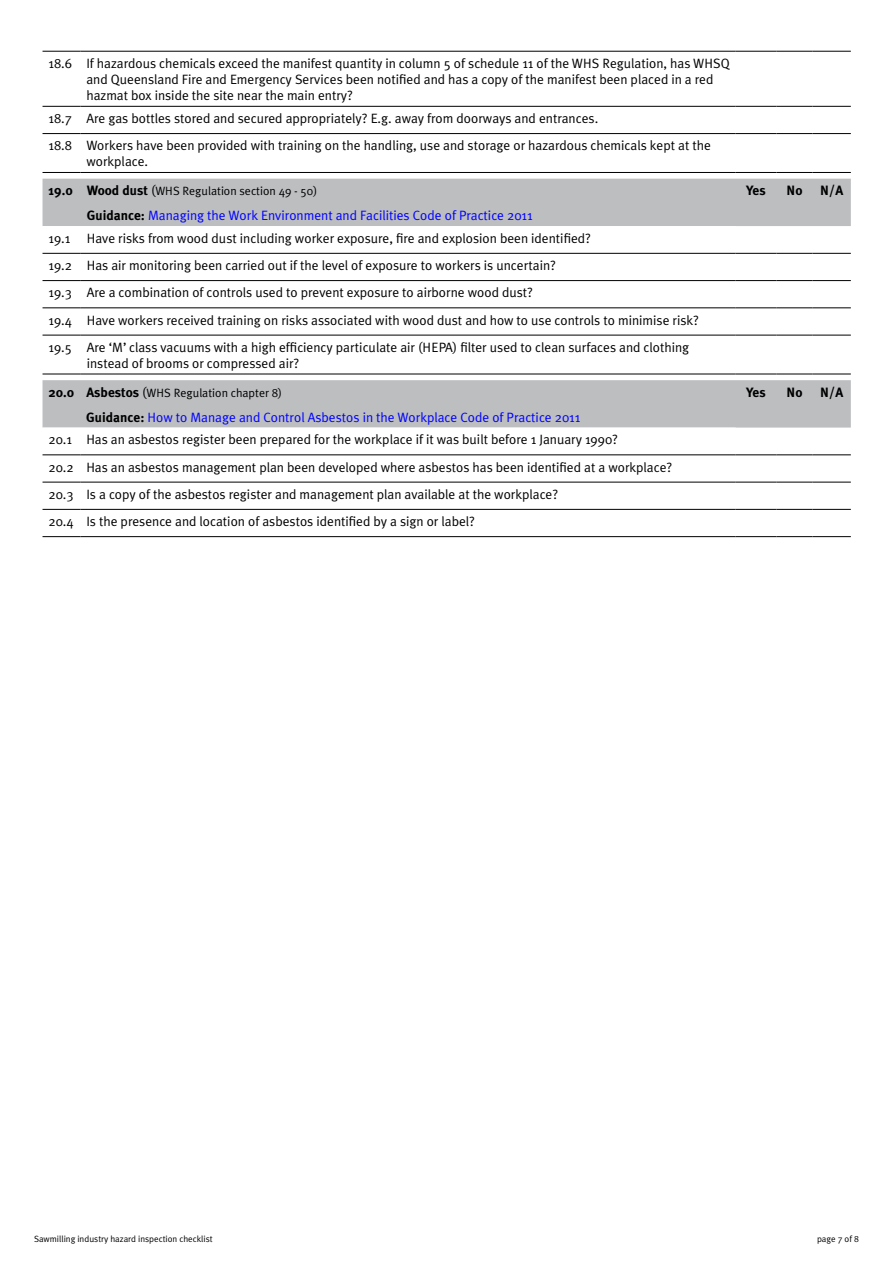
<style>
.page{position:relative;width:893px;height:1263px;background:#fff}
.page>*{position:absolute;margin:0;border:0;box-sizing:border-box;transform-origin:0 0}
.t1{font:13.5px/27.3px "Meta Plus Normal";color:#000}
.t2{font:700 13.5px "Meta Plus";color:#000}
.t3{font:12px "Meta Plus Normal";color:#000}
.t4{font:9px "Meta Plus Normal";color:#000}
.s1{font-family:"Meta Plus";font-weight:700;font-size:13.5px}
.s2{font-size:13.5px}
.s3{font-family:"Meta Plus";font-weight:700}
.s4{color:#00f}
</style>
<div class="page">
<svg style="left:43px;top:105px;width:693px;height:30px"></svg>
<hr style="left:43px;top:51px;width:37px;height:1px;background:#000">
<hr style="left:80px;top:51px;width:656px;height:1px;background:#000">
<hr style="left:736px;top:51px;width:40px;height:1px;background:#000">
<hr style="left:776px;top:51px;width:37px;height:1px;background:#000">
<hr style="left:813px;top:51px;width:38px;height:1px;background:#000">
<hr style="left:43px;top:106px;width:37px;height:1px;background:#000">
<hr style="left:80px;top:106px;width:656px;height:1px;background:#000">
<hr style="left:736px;top:106px;width:40px;height:1px;background:#000">
<hr style="left:776px;top:106px;width:37px;height:1px;background:#000">
<hr style="left:813px;top:106px;width:38px;height:1px;background:#000">
<hr style="left:43px;top:133px;width:37px;height:1px;background:#000">
<hr style="left:80px;top:133px;width:656px;height:1px;background:#000">
<hr style="left:736px;top:133px;width:40px;height:1px;background:#000">
<hr style="left:776px;top:133px;width:37px;height:1px;background:#000">
<hr style="left:813px;top:133px;width:38px;height:1px;background:#000">
<hr style="left:43px;top:172px;width:37px;height:1px;background:#000">
<hr style="left:80px;top:172px;width:656px;height:1px;background:#000">
<hr style="left:736px;top:172px;width:40px;height:1px;background:#000">
<hr style="left:776px;top:172px;width:37px;height:1px;background:#000">
<hr style="left:813px;top:172px;width:38px;height:1px;background:#000">
<div style="left:43px;top:179px;width:808px;height:47px;background:#bcbec0"></div>
<svg style="left:43px;top:252px;width:693px;height:122px"></svg>
<hr style="left:43px;top:253px;width:38px;height:1px;background:#000">
<hr style="left:81px;top:253px;width:655px;height:1px;background:#000">
<hr style="left:736px;top:253px;width:40px;height:1px;background:#000">
<hr style="left:776px;top:253px;width:37px;height:1px;background:#000">
<hr style="left:813px;top:253px;width:38px;height:1px;background:#000">
<hr style="left:43px;top:280px;width:38px;height:1px;background:#000">
<hr style="left:81px;top:280px;width:655px;height:1px;background:#000">
<hr style="left:736px;top:280px;width:40px;height:1px;background:#000">
<hr style="left:776px;top:280px;width:37px;height:1px;background:#000">
<hr style="left:813px;top:280px;width:38px;height:1px;background:#000">
<hr style="left:43px;top:308px;width:38px;height:1px;background:#000">
<hr style="left:81px;top:308px;width:655px;height:1px;background:#000">
<hr style="left:736px;top:308px;width:40px;height:1px;background:#000">
<hr style="left:776px;top:308px;width:37px;height:1px;background:#000">
<hr style="left:813px;top:308px;width:38px;height:1px;background:#000">
<hr style="left:43px;top:335px;width:38px;height:1px;background:#000">
<hr style="left:81px;top:335px;width:655px;height:1px;background:#000">
<hr style="left:736px;top:335px;width:40px;height:1px;background:#000">
<hr style="left:776px;top:335px;width:37px;height:1px;background:#000">
<hr style="left:813px;top:335px;width:38px;height:1px;background:#000">
<hr style="left:43px;top:374px;width:38px;height:1px;background:#000">
<hr style="left:81px;top:374px;width:655px;height:1px;background:#000">
<hr style="left:736px;top:374px;width:40px;height:1px;background:#000">
<hr style="left:776px;top:374px;width:37px;height:1px;background:#000">
<hr style="left:813px;top:374px;width:38px;height:1px;background:#000">
<div style="left:43px;top:380px;width:808px;height:48px;background:#bcbec0"></div>
<svg style="left:43px;top:454px;width:693px;height:55px"></svg>
<hr style="left:43px;top:455px;width:37px;height:1px;background:#000">
<hr style="left:80px;top:455px;width:656px;height:1px;background:#000">
<hr style="left:736px;top:455px;width:40px;height:1px;background:#000">
<hr style="left:776px;top:455px;width:37px;height:1px;background:#000">
<hr style="left:813px;top:455px;width:38px;height:1px;background:#000">
<hr style="left:43px;top:482px;width:37px;height:1px;background:#000">
<hr style="left:80px;top:482px;width:656px;height:1px;background:#000">
<hr style="left:736px;top:482px;width:40px;height:1px;background:#000">
<hr style="left:776px;top:482px;width:37px;height:1px;background:#000">
<hr style="left:813px;top:482px;width:38px;height:1px;background:#000">
<hr style="left:43px;top:509px;width:37px;height:1px;background:#000">
<hr style="left:80px;top:509px;width:656px;height:1px;background:#000">
<hr style="left:736px;top:509px;width:40px;height:1px;background:#000">
<hr style="left:776px;top:509px;width:37px;height:1px;background:#000">
<hr style="left:813px;top:509px;width:38px;height:1px;background:#000">
<hr style="left:43px;top:536px;width:37px;height:1px;background:#000">
<hr style="left:80px;top:536px;width:656px;height:1px;background:#000">
<hr style="left:736px;top:536px;width:40px;height:1px;background:#000">
<hr style="left:776px;top:536px;width:37px;height:1px;background:#000">
<hr style="left:813px;top:536px;width:38px;height:1px;background:#000">
<p class="t1" style="left:86px;top:55px;width:645px;line-height:16.2px;text-indent:-38px">18.6 If hazardous chemicals exceed the manifest quantity in column 5 of schedule 11 of the WHS Regulation, has WHSQ and Queensland Fire and Emergency Services been notified and has a copy of the manifest been placed in a red hazmat box inside the site near the main entry?</p>
<p class="t1" style="left:49px;top:105px;width:664px">18.7 Are gas bottles stored and secured appropriately? E.g. away from doorways and entrances.<br>18.8 Workers have been provided with training on the handling, use and storage or hazardous chemicals kept at the</p>
<p class="t1" style="left:86px;top:148px;width:63px">workplace.</p>
<p class="t3" style="left:49px;top:184px;width:270px"><span class="s1">19.0 Wood dust</span> <span class="s2">(</span>WHS Regulation section 49 - 50)</p>
<p class="t2" style="left:746px;top:183px;width:21px">Yes</p>
<p class="t2" style="left:786px;top:183px;width:17px">No</p>
<p class="t2" style="left:820px;top:183px;width:25px">N/A</p>
<p class="t1" style="left:49px;top:204px;width:544px;line-height:22.6px;text-indent:38px"><span class="s3">Guidance:</span> <span class="s4">Managing the Work Environment and Facilities Code of Practice 2011<br></span>19.1 Have risks from wood dust including worker exposure, fire and explosion been identified?</p>
<p class="t1" style="left:49px;top:251px;width:652px">19.2 Has air monitoring been carried out if the level of exposure to workers is uncertain?<br>19.3 Are a combination of controls used to prevent exposure to airborne wood dust?<br>19.4 Have workers received training on risks associated with wood dust and how to use controls to minimise risk?<br>19.5 Are ‘M’ class vacuums with a high efficiency particulate air (HEPA) filter used to clean surfaces and clothing</p>
<p class="t1" style="left:87px;top:349px;width:214px">instead of brooms or compressed air?</p>
<p class="t3" style="left:49px;top:386px;width:235px"><span class="s1">20.0 Asbestos</span> <span class="s2">(</span>WHS Regulation chapter 8)</p>
<p class="t2" style="left:746px;top:384px;width:21px">Yes</p>
<p class="t2" style="left:786px;top:384px;width:17px">No</p>
<p class="t2" style="left:820px;top:384px;width:25px">N/A</p>
<p class="t1" style="left:49px;top:405px;width:571px;line-height:22.6px;text-align:center"><span class="s3">Guidance:</span> <span class="s4">How to Manage and Control Asbestos in the Workplace Code of Practice 2011<br></span>20.1 Has an asbestos register been prepared for the workplace if it was built before 1 January 1990?</p>
<p class="t1" style="left:49px;top:453px;width:625px">20.2 Has an asbestos management plan been developed where asbestos has been identified at a workplace?<br>20.3 Is a copy of the asbestos register and management plan available at the workplace?<br>20.4 Is the presence and location of asbestos identified by a sign or label?</p>
<p class="t4" style="left:34px;top:1233px;width:180px">Sawmilling industry hazard inspection checklist</p>
<p class="t4" style="left:817px;top:1233px;width:43px">page 7 of 8</p>
</div>
